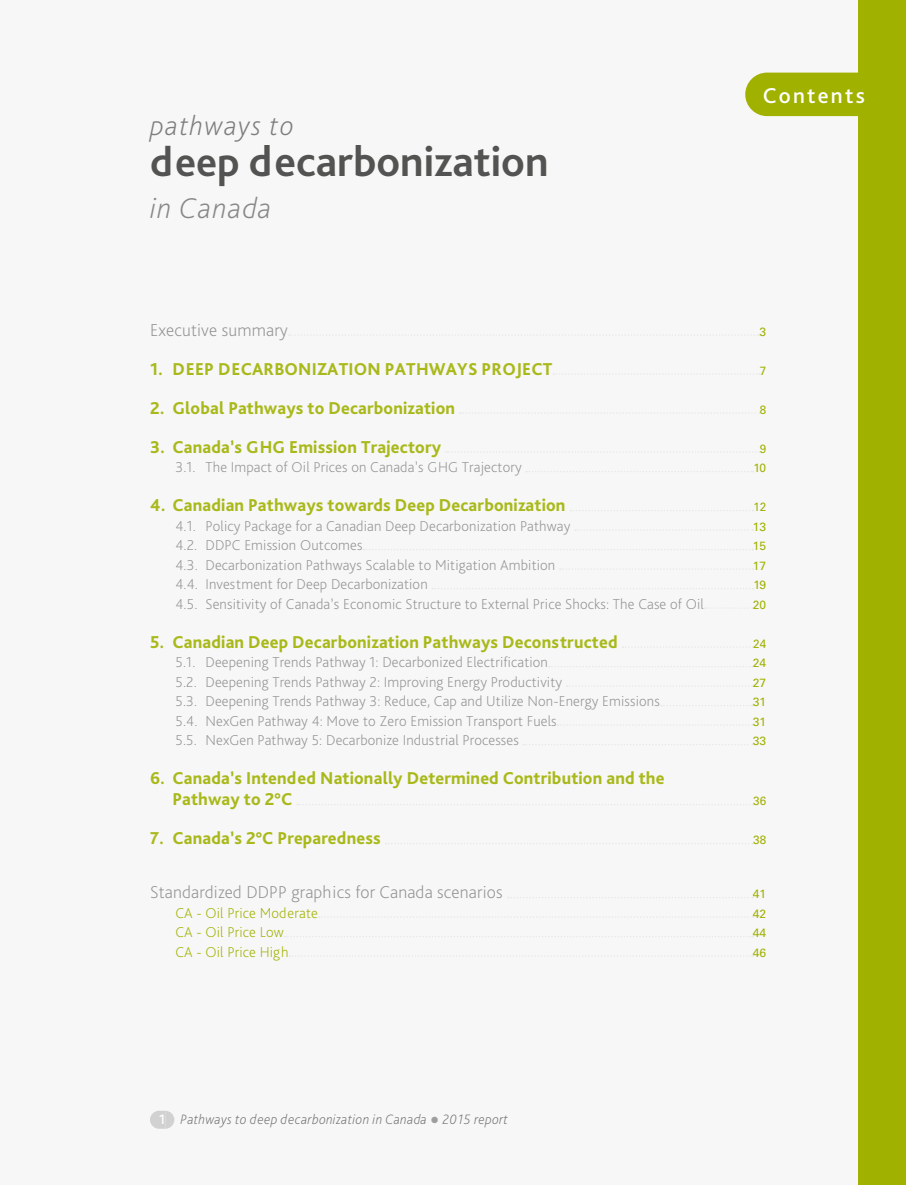
<style>
.page{position:relative;width:906px;height:1185px;background:#f7f7f7}
.page>*{position:absolute;margin:0;border:0;box-sizing:border-box;transform-origin:0 0}
.t1{font:700 43.8px "Bliss Pro";color:#535352}
.t2{font:italic 200 30px "Bliss Pro";letter-spacing:.04em;color:#878787}
.t3{font:italic 200 28.5px "Bliss Pro";letter-spacing:.05em;color:#7e7e7d}
.xx_DDPP_country_code{font:500 22.5px "Bliss Pro";letter-spacing:.1em;color:#fff}
.t4{font:800 18px/21px "Bliss Pro";letter-spacing:.01em;color:#a9b91a}
.xx_DDPP_TOC_Title{font:200 18px "Bliss Pro";letter-spacing:.01em;color:#929292}
.t5{font:200 15px "Bliss Pro";letter-spacing:.01em;color:#929292}
.xx_DDPP_TOC_Other{font:200 15px "Bliss Pro";letter-spacing:.01em;color:#a0b100}
.xx_DDPP_Footer{font:italic 200 14.25px "Bliss Pro";letter-spacing:.025em;color:#737372}
.xx_DDPP_TOC_Other-2{font:12px "Univers LT Std";letter-spacing:.01em;color:#a0b100}
.xx_DDPP_TOC_Title-2{font:12px "Univers LT Std";color:#a0b100}
.s1{font-size:42.6px}
.s2{font-weight:500;font-style:normal;color:#fff}
</style>
<div class="page">
<div style="left:858px;top:0;width:48px;height:1185px;background:#a0b100"></div>
<div style="left:159px;top:1111px;width:6px;height:18px;background:#d1d1d1"></div>
<svg style="left:150px;top:1111px;width:9px;height:18px"></svg>
<svg style="left:165px;top:1111px;width:9px;height:18px"></svg>
<svg style="left:289px;top:335px;width:471px;height:1px"></svg>
<svg style="left:553px;top:374px;width:207px;height:1px"></svg>
<svg style="left:460px;top:413px;width:300px;height:1px"></svg>
<svg style="left:446px;top:452px;width:314px;height:1px"></svg>
<svg style="left:526px;top:471px;width:228px;height:1px"></svg>
<svg style="left:570px;top:510px;width:184px;height:1px"></svg>
<svg style="left:575px;top:530px;width:178px;height:1px"></svg>
<svg style="left:363px;top:549px;width:390px;height:1px"></svg>
<svg style="left:560px;top:569px;width:193px;height:1px"></svg>
<svg style="left:432px;top:588px;width:322px;height:1px"></svg>
<svg style="left:622px;top:647px;width:131px;height:1px"></svg>
<svg style="left:549px;top:666px;width:204px;height:1px"></svg>
<svg style="left:567px;top:686px;width:186px;height:1px"></svg>
<svg style="left:661px;top:705px;width:92px;height:1px"></svg>
<svg style="left:558px;top:725px;width:195px;height:1px"></svg>
<svg style="left:523px;top:744px;width:230px;height:1px"></svg>
<svg style="left:297px;top:804px;width:456px;height:1px"></svg>
<svg style="left:386px;top:843px;width:367px;height:1px"></svg>
<svg style="left:508px;top:897px;width:245px;height:1px"></svg>
<svg style="left:319px;top:917px;width:434px;height:1px"></svg>
<svg style="left:285px;top:936px;width:468px;height:1px"></svg>
<svg style="left:289px;top:956px;width:464px;height:1px"></svg>
<div style="left:745px;top:73px;width:113px;height:43px;background:#a0b100"></div>
<p class="t3" style="left:150px;top:108px;width:145px">pathways to</p>
<p class="t1" style="left:150px;top:134px;width:400px"><span class="s1">deep</span> decarbonization</p>
<p class="t2" style="left:150px;top:189px;width:123px">in Canada</p>
<p class="xx_DDPP_country_code" style="left:763px;top:82px;width:103px">Contents</p>
<p class="xx_DDPP_TOC_Title" style="left:150px;top:319px;width:139px">Executive summary</p>
<p class="xx_DDPP_TOC_Title-2" style="left:760px;top:324px;width:8px">3</p>
<p class="t4" style="left:150px;top:358px;width:404px">1. DEEP DECARBONIZATION PATHWAYS PROJECT</p>
<p class="xx_DDPP_TOC_Other-2" style="left:760px;top:363px;width:8px">7</p>
<p class="t4" style="left:150px;top:397px;width:307px">2. Global Pathways to Decarbonization</p>
<p class="xx_DDPP_TOC_Other-2" style="left:760px;top:402px;width:8px">8</p>
<p class="t4" style="left:150px;top:436px;width:293px">3. Canada’s GHG Emission Trajectory</p>
<p class="xx_DDPP_TOC_Other-2" style="left:760px;top:441px;width:8px">9</p>
<p class="t5" style="left:176px;top:458px;width:348px">3.1. The Impact of Oil Prices on Canada’s GHG Trajectory</p>
<p class="xx_DDPP_TOC_Other-2" style="left:753px;top:461px;width:14px">10</p>
<p class="t4" style="left:150px;top:494px;width:417px">4. Canadian Pathways towards Deep Decarbonization</p>
<p class="xx_DDPP_TOC_Other-2" style="left:753px;top:500px;width:14px">12</p>
<p class="t5" style="left:176px;top:517px;width:396px">4.1. Policy Package for a Canadian Deep Decarbonization Pathway</p>
<p class="xx_DDPP_TOC_Other-2" style="left:753px;top:519px;width:15px">13</p>
<p class="t5" style="left:176px;top:536px;width:188px">4.2. DDPC Emission Outcomes</p>
<p class="xx_DDPP_TOC_Other-2" style="left:753px;top:539px;width:15px">15</p>
<p class="t5" style="left:176px;top:556px;width:381px">4.3. Decarbonization Pathways Scalable to Mitigation Ambition</p>
<p class="xx_DDPP_TOC_Other-2" style="left:753px;top:558px;width:15px">17</p>
<p class="t5" style="left:176px;top:575px;width:254px">4.4. Investment for Deep Decarbonization</p>
<p class="xx_DDPP_TOC_Other-2" style="left:754px;top:578px;width:14px">19</p>
<p class="t5" style="left:176px;top:595px;width:530px">4.5. Sensitivity of Canada’s Economic Structure to External Price Shocks: The Case of Oil</p>
<p class="xx_DDPP_TOC_Other-2" style="left:753px;top:597px;width:15px">20</p>
<p class="t4" style="left:150px;top:631px;width:469px">5. Canadian Deep Decarbonization Pathways Deconstructed</p>
<p class="xx_DDPP_TOC_Other-2" style="left:753px;top:636px;width:15px">24</p>
<p class="t5" style="left:176px;top:653px;width:374px">5.1. Deepening Trends Pathway 1: Decarbonized Electrification</p>
<p class="xx_DDPP_TOC_Other-2" style="left:753px;top:656px;width:15px">24</p>
<p class="t5" style="left:176px;top:673px;width:388px">5.2. Deepening Trends Pathway 2: Improving Energy Productivity</p>
<p class="xx_DDPP_TOC_Other-2" style="left:753px;top:675px;width:15px">27</p>
<p class="t5" style="left:176px;top:692px;width:486px">5.3. Deepening Trends Pathway 3: Reduce, Cap and Utilize Non-Energy Emissions</p>
<p class="xx_DDPP_TOC_Other-2" style="left:753px;top:695px;width:15px">31</p>
<p class="t5" style="left:176px;top:712px;width:383px">5.4. NexGen Pathway 4: Move to Zero Emission Transport Fuels</p>
<p class="xx_DDPP_TOC_Other-2" style="left:753px;top:714px;width:15px">31</p>
<p class="t5" style="left:176px;top:731px;width:345px">5.5. NexGen Pathway 5: Decarbonize Industrial Processes</p>
<p class="xx_DDPP_TOC_Other-2" style="left:753px;top:734px;width:15px">33</p>
<p class="t4" style="left:172px;top:767px;width:494px;text-indent:-22px">6. Canada’s Intended Nationally Determined Contribution and the<br>Pathway to 2°C</p>
<p class="xx_DDPP_TOC_Other-2" style="left:753px;top:794px;width:15px">36</p>
<p class="t4" style="left:150px;top:827px;width:232px">7. Canada’s 2°C Preparedness</p>
<p class="xx_DDPP_TOC_Other-2" style="left:753px;top:833px;width:15px">38</p>
<p class="xx_DDPP_TOC_Title" style="left:150px;top:881px;width:354px">Standardized DDPP graphics for Canada scenarios</p>
<p class="xx_DDPP_TOC_Title-2" style="left:753px;top:887px;width:15px">41</p>
<p class="xx_DDPP_TOC_Other" style="left:176px;top:904px;width:144px">CA - Oil Price Moderate</p>
<p class="xx_DDPP_TOC_Other-2" style="left:753px;top:906px;width:15px">42</p>
<p class="xx_DDPP_TOC_Other" style="left:176px;top:923px;width:110px">CA - Oil Price Low</p>
<p class="xx_DDPP_TOC_Other-2" style="left:753px;top:926px;width:15px">44</p>
<p class="xx_DDPP_TOC_Other" style="left:176px;top:943px;width:115px">CA - Oil Price High</p>
<p class="xx_DDPP_TOC_Other-2" style="left:753px;top:945px;width:15px">46</p>
<p class="xx_DDPP_Footer" style="left:159px;top:1111px;width:350px"><span class="s2">1</span> Pathways to deep decarbonization in Canada 2015 report</p>
</div>
